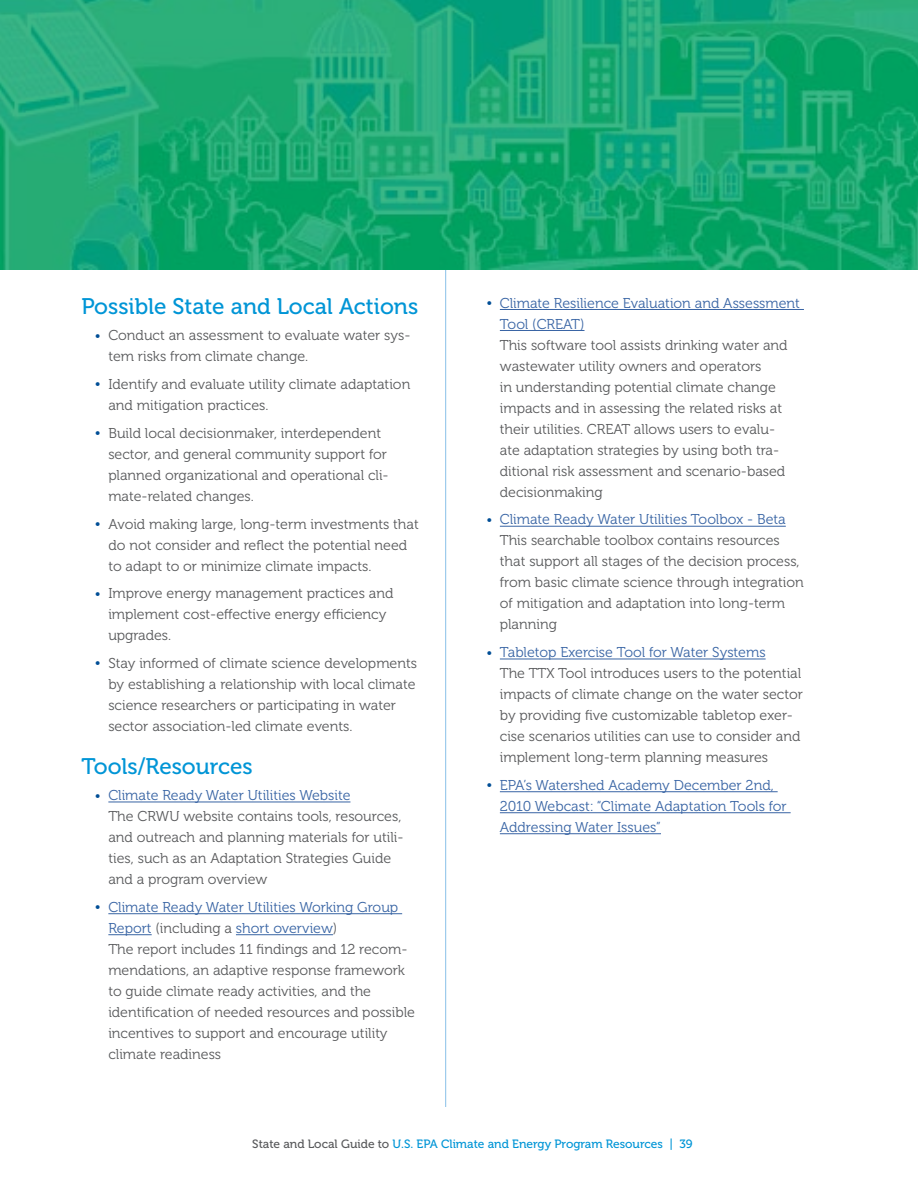
<style>
.page{position:relative;width:918px;height:1188px;background:#fff}
.page>*{position:absolute;margin:0;border:0;box-sizing:border-box;transform-origin:0 0}
.subhead_-_blue{font:22.5px "Museo 500";color:#0095d6}
.t1{font:14.25px/21px "Museo 300";color:#58595b}
.t2{font:14.25px/21px "Museo 300";color:#3864a4}
.t3{font:12px "Museo 500";color:#0095d6}
.s1{font-size:13.5px;color:#004e96}
.s2{color:#3864a4}
.s3{color:#58595b}
</style>
<div class="page">
<hr style="left:445px;top:270px;width:1px;height:837px;background:#89c0e8">
<img style="left:0;top:0;width:918px;height:270px">
<hr style="left:108px;top:802px;width:242px;height:1px;background:#3864a4">
<hr style="left:108px;top:913px;width:294px;height:1px;background:#3864a4">
<hr style="left:108px;top:934px;width:44px;height:1px;background:#3864a4">
<hr style="left:236px;top:934px;width:97px;height:1px;background:#3864a4">
<hr style="left:500px;top:309px;width:304px;height:1px;background:#3864a4">
<hr style="left:500px;top:330px;width:85px;height:1px;background:#3864a4">
<hr style="left:500px;top:526px;width:286px;height:1px;background:#3864a4">
<hr style="left:500px;top:659px;width:266px;height:1px;background:#3864a4">
<hr style="left:500px;top:791px;width:278px;height:1px;background:#3864a4">
<hr style="left:500px;top:812px;width:291px;height:1px;background:#3864a4">
<hr style="left:500px;top:833px;width:161px;height:1px;background:#3864a4">
<p class="subhead_-_blue" style="left:81px;top:294px;width:338px">Possible State and Local Actions</p>
<p class="t1" style="left:108px;top:325px;width:304px;text-indent:-14px"><span class="s1">•</span> Conduct an assessment to evaluate water sys&shy;tem risks from climate change.</p>
<p class="t1" style="left:108px;top:374px;width:303px;text-indent:-14px"><span class="s1">•</span> Identify and evaluate utility climate adaptation and mitigation practices.</p>
<p class="t1" style="left:108px;top:423px;width:282px;text-indent:-14px"><span class="s1">•</span> Build local decisionmaker, interdependent sector, and general community support for planned organizational and operational cli&shy;mate-related changes.</p>
<p class="t1" style="left:108px;top:513px;width:312px;text-indent:-14px"><span class="s1">•</span> Avoid making large, long-term investments that do not consider and reflect the potential need to adapt to or minimize climate impacts.</p>
<p class="t1" style="left:108px;top:583px;width:287px;text-indent:-14px"><span class="s1">•</span> Improve energy management practices and implement cost-effective energy efficiency upgrades.</p>
<p class="t1" style="left:108px;top:653px;width:310px;text-indent:-14px"><span class="s1">•</span> Stay informed of climate science developments by establishing a relationship with local climate science researchers or participating in water sector association-led climate events.</p>
<p class="subhead_-_blue" style="left:81px;top:754px;width:173px">Tools/Resources</p>
<p class="t1" style="left:108px;top:785px;width:297px;text-indent:-14px"><span class="s1">•</span> <span class="s2">Climate Ready Water Utilities Website<br></span>The CRWU website contains tools, resources, and outreach and planning materials for utili&shy;ties, such as an Adaptation Strategies Guide and a program overview</p>
<p class="t1" style="left:108px;top:897px;width:308px;text-indent:-14px"><span class="s1">•</span> <span class="s2">Climate Ready Water Utilities Working Group Report</span> (including a <span class="s2">short overview</span>)<br>The report includes 11 findings and 12 recom&shy;mendations, an adaptive response framework to guide climate ready activities, and the identification of needed resources and possible incentives to support and encourage utility climate readiness</p>
<p class="t1" style="left:500px;top:293px;width:302px;text-indent:-13px"><span class="s1">•</span> <span class="s2">Climate Resilience Evaluation and Assessment Tool (CREAT)<br></span>This software tool assists drinking water and wastewater utility owners and operators<br>in understanding potential climate change impacts and in assessing the related risks at their utilities. CREAT allows users to evalu-<br>ate adaptation strategies by using both tra&shy;ditional risk assessment and scenario-based decisionmaking</p>
<p class="t1" style="left:500px;top:509px;width:305px;text-indent:-14px"><span class="s1">•</span> <span class="s2">Climate Ready Water Utilities Toolbox - Beta </span>This searchable toolbox contains resources that support all stages of the decision process, from basic climate science through integration of mitigation and adaptation into long-term planning</p>
<p class="t1" style="left:500px;top:642px;width:305px;text-indent:-14px"><span class="s1">•</span> <span class="s2">Tabletop Exercise Tool for Water Systems<br></span>The TTX Tool introduces users to the potential impacts of climate change on the water sector by providing five customizable tabletop exer&shy;cise scenarios utilities can use to consider and implement long-term planning measures</p>
<p class="t2" style="left:500px;top:775px;width:288px;text-indent:-14px"><span class="s1">•</span> EPA’s Watershed Academy December 2nd,<br>2010 Webcast: “Climate Adaptation Tools for<br>Addressing Water Issues”</p>
<p class="t3" style="left:252px;top:1137px;width:442px"><span class="s3">State and Local Guide to</span> U.S. EPA Climate and Energy Program Resources | 39</p>
</div>
